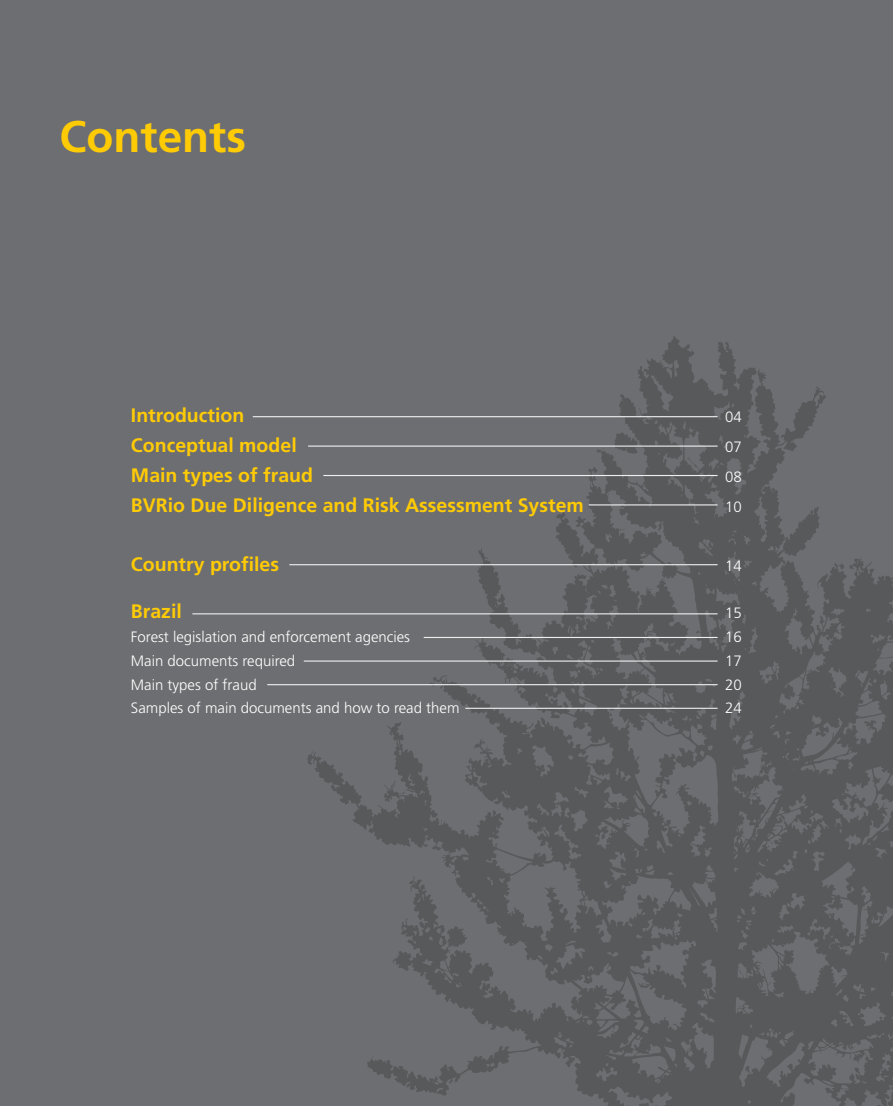
<style>
.page{position:relative;width:893px;height:1106px;background:#6d6e71}
.page>*{position:absolute;margin:0;border:0;box-sizing:border-box;transform-origin:0 0}
.t1{font:700 44.25px "Frutiger";color:#ffcb05}
.t2{font:700 19.5px "Frutiger";color:#ffcb05}
.t3{font:300 15px "Frutiger";color:#fff}
</style>
<div class="page">
<svg style="left:306px;top:336px;width:587px;height:770px"></svg>
<hr style="left:253px;top:416px;width:464px;height:1px;background:#efeff0">
<hr style="left:308px;top:445px;width:409px;height:1px;background:#efeff0">
<hr style="left:324px;top:475px;width:393px;height:1px;background:#efeff0">
<hr style="left:589px;top:504px;width:128px;height:1px;background:#efeff0">
<hr style="left:193px;top:613px;width:524px;height:1px;background:#efeff0">
<hr style="left:304px;top:660px;width:413px;height:1px;background:#efeff0">
<hr style="left:268px;top:684px;width:449px;height:1px;background:#efeff0">
<hr style="left:466px;top:707px;width:251px;height:2px;background:#efeff0">
<hr style="left:290px;top:564px;width:427px;height:1px;background:#efeff0">
<hr style="left:424px;top:637px;width:293px;height:1px;background:#efeff0">
<h1 class="t1" style="left:60px;top:111px;width:188px">Contents</h1>
<h2 class="t2" style="left:131px;top:404px;width:115px">Introduction</h2>
<p class="t3" style="left:725px;top:409px;width:18px">04</p>
<h2 class="t2" style="left:131px;top:434px;width:167px">Conceptual model</h2>
<p class="t3" style="left:725px;top:438px;width:18px">07</p>
<h2 class="t2" style="left:131px;top:463px;width:184px">Main types of fraud</h2>
<p class="t3" style="left:725px;top:468px;width:18px">08</p>
<h2 class="t2" style="left:131px;top:493px;width:454px">BVRio Due Diligence and Risk Assessment System</h2>
<p class="t3" style="left:725px;top:498px;width:18px">10</p>
<h2 class="t2" style="left:131px;top:553px;width:150px">Country profiles</h2>
<p class="t3" style="left:725px;top:557px;width:18px">14</p>
<h2 class="t2" style="left:131px;top:600px;width:52px">Brazil</h2>
<p class="t3" style="left:725px;top:605px;width:18px">15</p>
<p class="t3" style="left:131px;top:628px;width:281px">Forest legislation and enforcement agencies</p>
<p class="t3" style="left:725px;top:628px;width:18px">16</p>
<p class="t3" style="left:131px;top:652px;width:166px">Main documents required</p>
<p class="t3" style="left:725px;top:652px;width:18px">17</p>
<p class="t3" style="left:131px;top:676px;width:127px">Main types of fraud</p>
<p class="t3" style="left:725px;top:676px;width:18px">20</p>
<p class="t3" style="left:131px;top:699px;width:330px">Samples of main documents and how to read them</p>
<p class="t3" style="left:725px;top:699px;width:18px">24</p>
</div>
